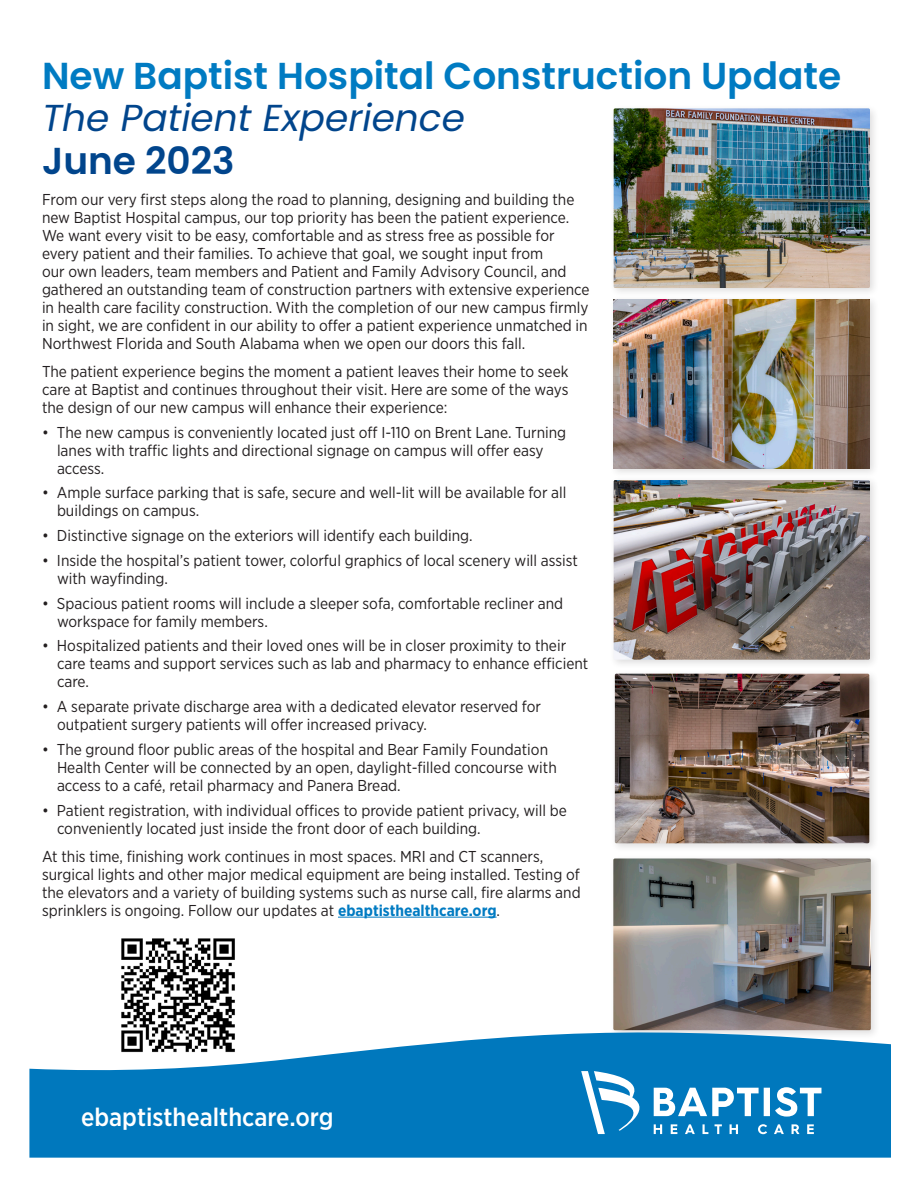
<style>
.page{position:relative;width:918px;height:1188px;background:#fff}
.page>*{position:absolute;margin:0;border:0;box-sizing:border-box;transform-origin:0 0}
.Inside_Head-Goth_Con{font:600 37.5px/42px "Poppins";color:#007bc2}
.Inside_Head-Goth_Con-2{font:600 37.5px "Poppins";color:#01458c}
.t1{font:500 25.5px "Gotham Narrow";color:#fff}
.Text_-_Gotham_Narrow{font:15.75px/18px "Gotham Narrow";color:#231f20}
.bullet{font:15.75px/18px "Gotham Narrow";color:#231f20}
.s1{font-weight:400;font-style:italic;color:#01458c}
.s2{font-weight:700;color:#007bc2}
</style>
<div class="page">
<hr style="left:338px;top:917px;width:159px;height:1px;background:#007bc2">
<div style="left:610px;top:669px;width:269px;height:184px;background:#231f20;opacity:.15"></div>
<img style="left:615px;top:674px;width:254px;height:169px">
<div style="left:609px;top:854px;width:271px;height:186px;background:#231f20;opacity:.15"></div>
<img style="left:613px;top:858px;width:258px;height:166px">
<svg style="left:29px;top:1024px;width:862px;height:134px;background:#298cc5"></svg>
<svg style="left:581px;top:1071px;width:240px;height:63px"></svg>
<div style="left:609px;top:104px;width:271px;height:194px;background:#231f20;opacity:.15"></div>
<img style="left:614px;top:108px;width:256px;height:180px">
<div style="left:609px;top:295px;width:271px;height:184px;background:#231f20;opacity:.15"></div>
<img style="left:614px;top:300px;width:256px;height:169px">
<div style="left:609px;top:475px;width:271px;height:194px;background:#231f20;opacity:.15"></div>
<img style="left:614px;top:480px;width:256px;height:180px">
<img style="left:112px;top:938px;width:132px;height:123px">
<p class="Inside_Head-Goth_Con" style="left:42px;top:55px;width:801px">New Baptist Hospital Construction Update<br><span class="s1">The Patient Experience</span></p>
<p class="Inside_Head-Goth_Con-2" style="left:42px;top:139px;width:194px">June 2023</p>
<p class="Text_-_Gotham_Narrow" style="left:42px;top:190px;width:549px">From our very first steps along the road to planning, designing and building the new Baptist Hospital campus, our top priority has been the patient experience.<br>We want every visit to be easy, comfortable and as stress free as possible for every patient and their families. To achieve that goal, we sought input from<br>our own leaders, team members and Patient and Family Advisory Council, and gathered an outstanding team of construction partners with extensive experience in health care facility construction. With the completion of our new campus firmly in sight, we are confident in our ability to offer a patient experience unmatched in Northwest Florida and South Alabama when we open our doors this fall.</p>
<p class="Text_-_Gotham_Narrow" style="left:42px;top:362px;width:528px;text-align:justify">The patient experience begins the moment a patient leaves their home to seek care at Baptist and continues throughout their visit. Here are some of the ways the design of our new campus will enhance their experience:</p>
<p class="bullet" style="left:57px;top:423px;width:511px;text-indent:-15px">• The new campus is conveniently located just off I-110 on Brent Lane. Turning lanes with traffic lights and directional signage on campus will offer easy access.</p>
<p class="bullet" style="left:57px;top:483px;width:511px;text-indent:-15px">• Ample surface parking that is safe, secure and well-lit will be available for all buildings on campus.</p>
<p class="bullet" style="left:42px;top:526px;width:432px">• Distinctive signage on the exteriors will identify each building.</p>
<p class="bullet" style="left:57px;top:551px;width:523px;text-indent:-15px">• Inside the hospital’s patient tower, colorful graphics of local scenery will assist with wayfinding.</p>
<p class="bullet" style="left:57px;top:594px;width:508px;text-indent:-15px">• Spacious patient rooms will include a sleeper sofa, comfortable recliner and workspace for family members.</p>
<p class="bullet" style="left:57px;top:636px;width:533px;text-indent:-15px">• Hospitalized patients and their loved ones will be in closer proximity to their care teams and support services such as lab and pharmacy to enhance efficient care.</p>
<p class="bullet" style="left:57px;top:697px;width:486px;text-indent:-15px">• A separate private discharge area with a dedicated elevator reserved for outpatient surgery patients will offer increased privacy.</p>
<p class="bullet" style="left:57px;top:740px;width:501px;text-indent:-15px">• The ground floor public areas of the hospital and Bear Family Foundation<br>Health Center will be connected by an open, daylight-filled concourse with access to a café, retail pharmacy and Panera Bread.</p>
<p class="bullet" style="left:57px;top:801px;width:511px;text-indent:-15px">• Patient registration, with individual offices to provide patient privacy, will be conveniently located just inside the front door of each building.</p>
<p class="Text_-_Gotham_Narrow" style="left:42px;top:847px;width:540px">At this time, finishing work continues in most spaces. MRI and CT scanners, surgical lights and other major medical equipment are being installed. Testing of the elevators and a variety of building systems such as nurse call, fire alarms and sprinklers is ongoing. Follow our updates at <span class="s2">ebaptisthealthcare.org</span>.</p>
<p class="t1" style="left:81px;top:1100px;width:254px">ebaptisthealthcare.org</p>
</div>
